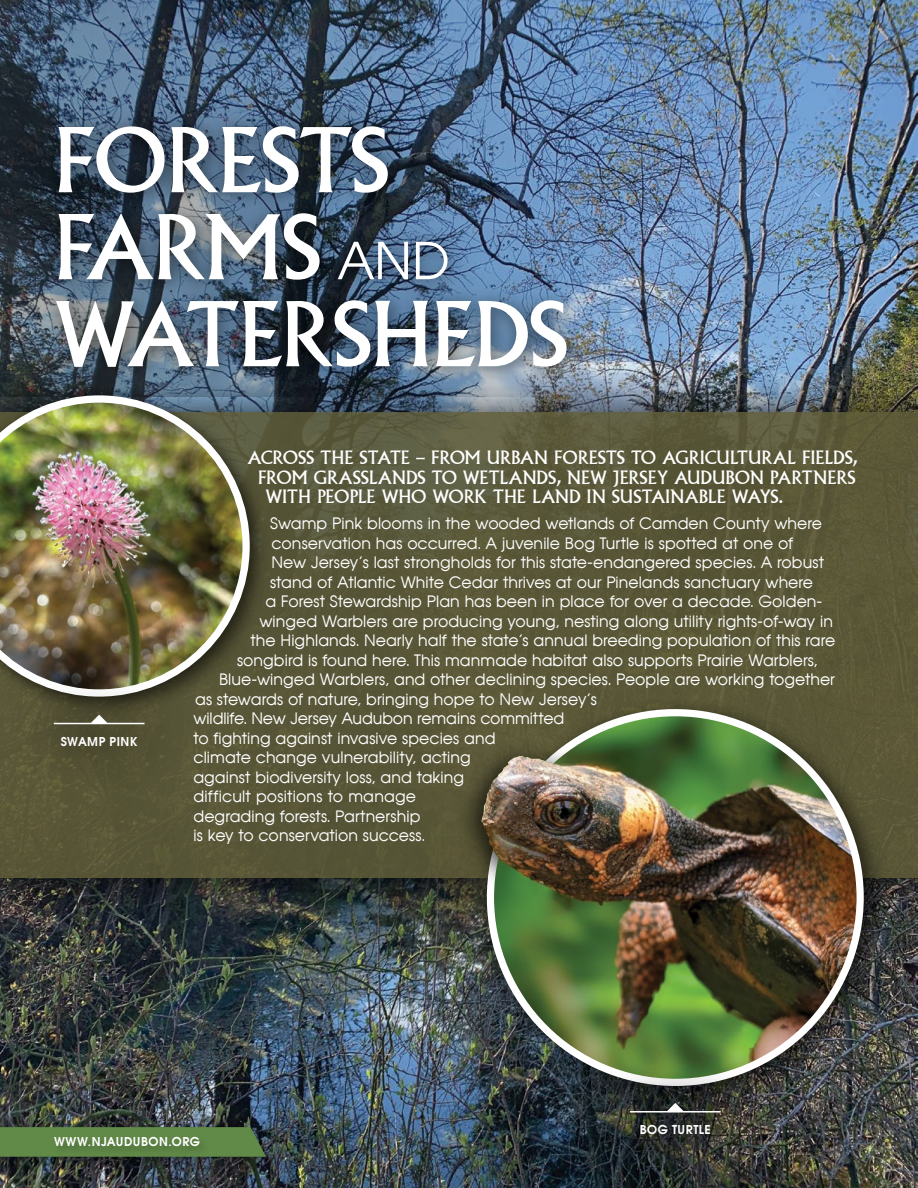
<style>
.page{position:relative;width:918px;height:1188px;background:#fff}
.page>*{position:absolute;margin:0;border:0;box-sizing:border-box;transform-origin:0 0}
.t1{font:87px/87px "Albertus";letter-spacing:-.015em;color:#fff}
.Body___Avian_Reg_9pt{font:18px "Albertus";letter-spacing:-.005em;color:#fff}
.Body___Avian_Reg_9pt-2{font:15.75px "Avian";color:#fff}
.t2{font:700 12px "Avian";letter-spacing:.035em;color:#fff}
.s1{font-family:"Avian";font-size:50.7px}
</style>
<div class="page">
<img style="left:0;top:929px;width:918px;height:259px">
<img style="left:0;top:0;width:918px;height:362px">
<img style="left:0;top:362px;width:918px;height:567px">
<div style="left:0;top:412px;width:918px;height:466px;background:#5b5836"></div>
<img style="left:438px;top:660px;width:475px;height:475px">
<svg style="left:478px;top:701px;width:394px;height:394px"></svg>
<div style="left:22px;top:89px;width:581px;height:315px;background:#000;opacity:.45"></div>
<div style="left:0;top:387px;width:273px;height:333px;background:#000;opacity:.5"></div>
<div style="left:0;top:384px;width:261px;height:324px;background:#000;opacity:.25"></div>
<img style="left:0;top:397px;width:248px;height:298px">
<div style="left:5px;top:666px;width:188px;height:131px;background:#000;opacity:.2"></div>
<hr style="left:54px;top:723px;width:90px;height:1px;background:#fff">
<svg style="left:90px;top:715px;width:18px;height:8px"></svg>
<div style="left:581px;top:1054px;width:188px;height:131px;background:#000;opacity:.45"></div>
<hr style="left:630px;top:1111px;width:91px;height:2px;background:#fff">
<svg style="left:666px;top:1103px;width:18px;height:8px"></svg>
<div style="left:455px;top:738px;width:259px;height:267px;background:#000;opacity:.75"></div>
<img style="left:481px;top:756px;width:80px;height:151px">
<img style="left:494px;top:716px;width:363px;height:363px;border-radius:181px">
<div style="left:0;top:1117px;width:284px;height:59px;background:#000;opacity:.45"></div>
<svg style="left:0;top:1127px;width:266px;height:30px;background:#5d8447"></svg>
<div style="left:52px;top:1135px;width:158px;height:22px;background:#5c8344"></div>
<p class="t1" style="left:54px;top:118px;width:515px">FORESTS<br>FARMS <span class="s1">AND<br></span>WATERSHEDS</p>
<p class="t2" style="left:61px;top:734px;width:78px">SWAMP PINK</p>
<p class="Body___Avian_Reg_9pt" style="left:248px;top:447px;width:611px">ACROSS THE STATE – FROM URBAN FORESTS TO AGRICULTURAL FIELDS,</p>
<p class="Body___Avian_Reg_9pt" style="left:258px;top:467px;width:599px">FROM GRASSLANDS TO WETLANDS, NEW JERSEY AUDUBON PARTNERS</p>
<p class="Body___Avian_Reg_9pt" style="left:266px;top:486px;width:519px">WITH PEOPLE WHO WORK THE LAND IN SUSTAINABLE WAYS.</p>
<p class="Body___Avian_Reg_9pt-2" style="left:270px;top:514px;width:554px">Swamp Pink blooms in the wooded wetlands of Camden County where</p>
<p class="Body___Avian_Reg_9pt-2" style="left:272px;top:534px;width:523px">conservation has occurred. A juvenile Bog Turtle is spotted at one of</p>
<p class="Body___Avian_Reg_9pt-2" style="left:272px;top:553px;width:554px">New Jersey’s last strongholds for this state-endangered species. A robust</p>
<p class="Body___Avian_Reg_9pt-2" style="left:270px;top:573px;width:545px">stand of Atlantic White Cedar thrives at our Pinelands sanctuary where</p>
<p class="Body___Avian_Reg_9pt-2" style="left:266px;top:592px;width:558px">a Forest Stewardship Plan has been in place for over a decade. Golden-</p>
<p class="Body___Avian_Reg_9pt-2" style="left:260px;top:612px;width:575px">winged Warblers are producing young, nesting along utility rights-of-way in</p>
<p class="Body___Avian_Reg_9pt-2" style="left:250px;top:631px;width:586px">the Highlands. Nearly half the state’s annual breeding population of this rare</p>
<p class="Body___Avian_Reg_9pt-2" style="left:237px;top:651px;width:582px">songbird is found here. This manmade habitat also supports Prairie Warblers,</p>
<p class="Body___Avian_Reg_9pt-2" style="left:219px;top:670px;width:618px">Blue-winged Warblers, and other declining species. People are working together</p>
<p class="Body___Avian_Reg_9pt-2" style="left:195px;top:690px;width:403px">as stewards of nature, bringing hope to New Jersey’s</p>
<p class="Body___Avian_Reg_9pt-2" style="left:194px;top:709px;width:372px">wildlife. New Jersey Audubon remains committed</p>
<p class="Body___Avian_Reg_9pt-2" style="left:194px;top:729px;width:304px">to fighting against invasive species and</p>
<p class="Body___Avian_Reg_9pt-2" style="left:194px;top:748px;width:279px">climate change vulnerability, acting</p>
<p class="Body___Avian_Reg_9pt-2" style="left:194px;top:768px;width:272px">against biodiversity loss, and taking</p>
<p class="Body___Avian_Reg_9pt-2" style="left:194px;top:787px;width:224px">difficult positions to manage</p>
<p class="Body___Avian_Reg_9pt-2" style="left:194px;top:807px;width:229px">degrading forests. Partnership</p>
<p class="Body___Avian_Reg_9pt-2" style="left:194px;top:826px;width:233px">is key to conservation success.</p>
<p class="t2" style="left:640px;top:1122px;width:72px">BOG TURTLE</p>
<p class="t2" style="left:54px;top:1134px;width:148px">WWW.NJAUDUBON.ORG</p>
</div>
